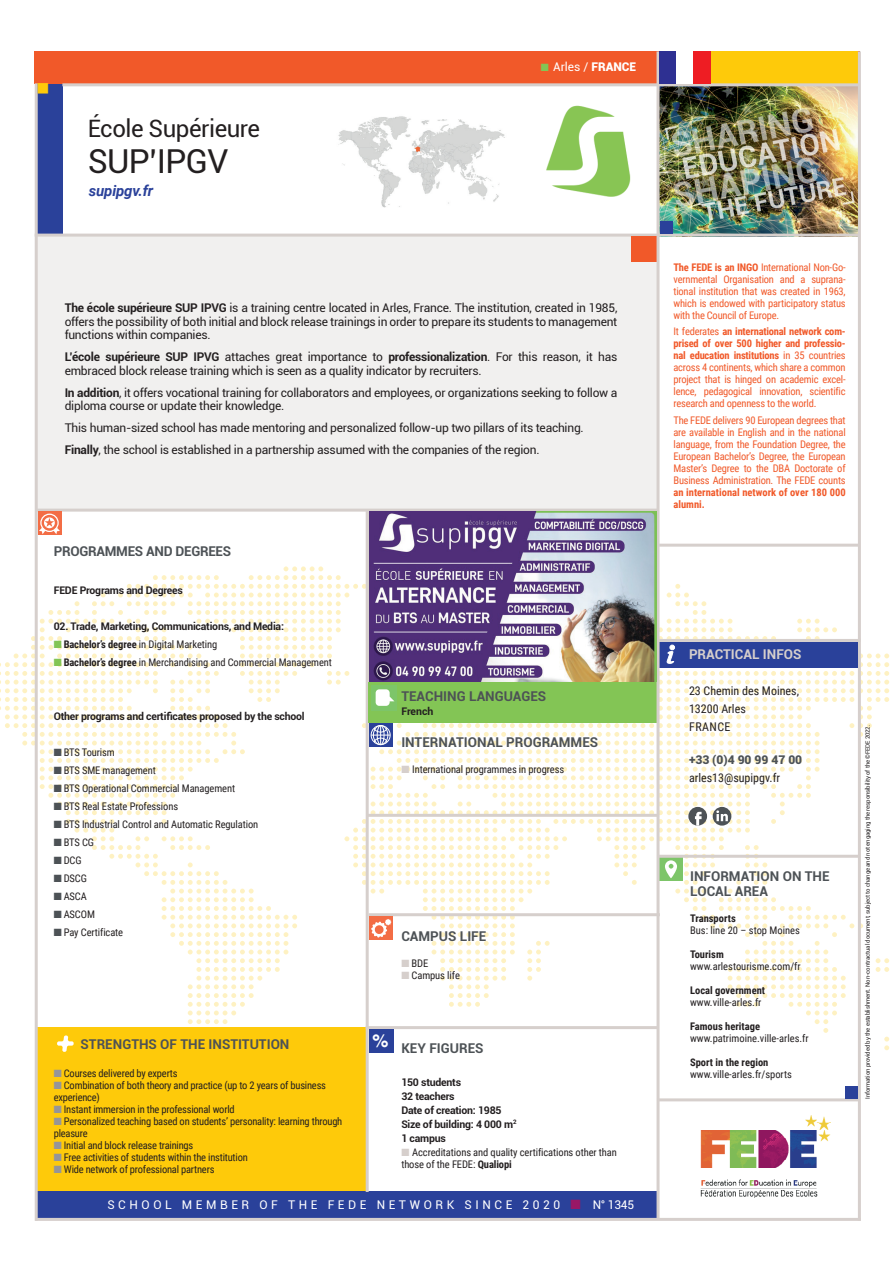
<style>
.page{position:relative;width:893px;height:1263px;background:#fff}
.page>*{position:absolute;margin:0;border:0;box-sizing:border-box;transform-origin:0 0}
.t1{font:33px "Roboto";letter-spacing:-.02em;color:#231f20}
.t2{font:24px "Roboto";letter-spacing:-.02em;color:#231f20}
.t3{font:700 18px "Helvetica";color:#fff}
.t4{font:italic 700 15px "Roboto";letter-spacing:-.01em;color:#2a419a}
.t5{font:15px "Zapf Dingbats ITC";color:#feca0a}
.t6{font:700 13.5px/15px "Roboto";color:#4d5256}
.t7{font:700 13.5px "Roboto";letter-spacing:-.02em;color:#4d5256}
.t8{font:700 13.5px "Roboto";color:#d6cfcc}
.t9{font:12px/13.5px "Roboto";letter-spacing:-.02em;color:#231f20}
.t10{font:12px "Roboto";letter-spacing:.3em;color:#fff}
.t11{font:12px/18px "Roboto Condensed";color:#231f20}
.t12{font:900 12px "Roboto";color:#4d5256}
.t13{font:10.5px/12px "Roboto Condensed";letter-spacing:-.01em;color:#231f20}
.t14{font:10.5px/12px "Roboto Condensed";letter-spacing:-.02em;color:#f15929;text-align:justify}
.t15{font:700 10.5px/14.1px "Roboto";letter-spacing:-.02em;color:#231f20}
.t16{font:700 10.5px "Roboto Condensed";color:#231f20}
.t17{font:700 10.5px/12px "Roboto Condensed";color:#f15929}
.t18{font:6px "Roboto";letter-spacing:-.02em;color:#231f20}
.s1{color:#83c555}
.s2{font-weight:900}
.s3{font-weight:700}
.s4{color:#d6cfcc}
.s5{color:#4d5256}
.s6{color:#959598}
.s7{color:#991766}
</style>
<div class="page">
<img style="left:700px;top:1116px;width:131px;height:81px">
<div style="left:35px;top:51px;width:27px;height:183px;background:#2a419a"></div>
<div style="left:35px;top:51px;width:825px;height:33px;background:#f15929"></div>
<div style="left:659px;top:51px;width:199px;height:33px;background:#feca0a"></div>
<div style="left:36px;top:1027px;width:332px;height:190px;background:#feca0a"></div>
<img style="left:659px;top:86px;width:199px;height:148px">
<div style="left:37px;top:1192px;width:620px;height:26px;background:#2a419a"></div>
<div style="left:36px;top:236px;width:623px;height:275px;background:#f1f0ef"></div>
<hr style="left:35px;top:83px;width:3px;height:1138px;background:#d6cfcc">
<hr style="left:366px;top:510px;width:3px;height:682px;background:#d6cfcc">
<hr style="left:35px;top:1218px;width:826px;height:3px;background:#d6cfcc">
<hr style="left:35px;top:234px;width:825px;height:3px;background:#d6cfcc">
<hr style="left:37px;top:509px;width:621px;height:3px;background:#d6cfcc">
<hr style="left:858px;top:51px;width:3px;height:1169px;background:#d6cfcc">
<svg style="left:38px;top:512px;width:24px;height:23px"></svg>
<div style="left:40px;top:514px;width:19px;height:18px;border:1px solid #fff;border-radius:50%"></div>
<svg style="left:39px;top:517px;width:21px;height:17px"></svg>
<hr style="left:657px;top:1098px;width:202px;height:3px;background:#d6cfcc">
<div style="left:845px;top:1086px;width:13px;height:12px;background:#2a419a"></div>
<div style="left:660px;top:221px;width:12px;height:13px;background:#2a419a"></div>
<div style="left:631px;top:237px;width:26px;height:25px;background:#f15929"></div>
<hr style="left:659px;top:544px;width:200px;height:3px;background:#d6cfcc">
<hr style="left:656px;top:51px;width:3px;height:1168px;background:#d6cfcc">
<hr style="left:62px;top:83px;width:798px;height:3px;background:#d6cfcc">
<div style="left:659px;top:51px;width:17px;height:32px;background:#2e3092"></div>
<div style="left:676px;top:51px;width:17px;height:32px;background:#fff"></div>
<div style="left:693px;top:51px;width:17px;height:32px;background:#ee1d23"></div>
<img style="left:370px;top:512px;width:286px;height:54px">
<svg style="left:0;top:566px;width:889px;height:519px"></svg>
<img style="left:338px;top:116px;width:167px;height:92px">
<img style="left:546px;top:105px;width:85px;height:92px">
<h3 class="t5" style="left:36px;top:94px;width:13px;rotate:-90deg">■</h3>
<h2 class="t2" style="left:88px;top:111px;width:174px">École Supérieure</h2>
<h1 class="t1" style="left:88px;top:138px;width:142px">SUP’IPGV</h1>
<h3 class="t4" style="left:89px;top:180px;width:66px">supipgv.fr</h3>
<p class="t10" style="left:541px;top:58px;width:97px"><span class="s1">■</span> Arles / <span class="s2">FRANCE</span></p>
<p class="t9" style="left:65px;top:301px;width:554px;text-align:justify"><span class="s3">The école supérieure SUP IPVG</span> is a training centre located in Arles, France. The institution, created in 1985, offers the possibility of both initial and block release trainings in order to prepare its students to management functions within companies.</p>
<p class="t9" style="left:65px;top:350px;width:554px"><span class="s3">L’école supérieure SUP IPVG</span> attaches great importance to <span class="s3">professionalization</span>. For this reason, it has embraced block release training which is seen as a quality indicator by recruiters.</p>
<p class="t9" style="left:65px;top:385px;width:554px"><span class="s3">In addition</span>, it offers vocational training for collaborators and employees, or organizations seeking to follow a diploma course or update their knowledge.</p>
<p class="t9" style="left:65px;top:417px;width:521px;line-height:22px">This human-sized school has made mentoring and personalized follow-up two pillars of its teaching.<br><span class="s3">Finally</span>, the school is established in a partnership assumed with the companies of the region.</p>
<p class="t7" style="left:54px;top:541px;width:179px">PROGRAMMES AND DEGREES</p>
<p class="t15" style="left:54px;top:582px;width:131px">FEDE Programs and Degrees</p>
<p class="t15" style="left:54px;top:618px;width:232px">02. Trade, Marketing, Communications, and Media:</p>
<p class="t13" style="left:54px;top:637px;width:165px"><span class="s1">■</span> <span class="s3">Bachelor’s degree</span> in Digital Marketing</p>
<p class="t13" style="left:54px;top:655px;width:280px"><span class="s1">■</span> <span class="s3">Bachelor’s degree</span> in Merchandising and Commercial Management</p>
<p class="t6" style="left:401px;top:688px;width:146px">TEACHING LANGUAGES</p>
<p class="t15" style="left:401px;top:704px;width:34px">French</p>
<p class="t6" style="left:401px;top:734px;width:198px">INTERNATIONAL PROGRAMMES</p>
<p class="t13" style="left:401px;top:762px;width:164px"><span class="s4">■</span> International programmes in progress</p>
<p class="t15" style="left:54px;top:708px;width:253px">Other programs and certificates proposed by the school</p>
<p class="t13" style="left:54px;top:745px;width:63px"><span class="s5">■</span> BTS Tourism</p>
<p class="t13" style="left:54px;top:763px;width:104px"><span class="s5">■</span> BTS SME management</p>
<p class="t13" style="left:54px;top:781px;width:183px"><span class="s5">■</span> BTS Operational Commercial Management</p>
<p class="t13" style="left:54px;top:799px;width:126px"><span class="s5">■</span> BTS Real Estate Professions</p>
<p class="t13" style="left:54px;top:817px;width:206px"><span class="s5">■</span> BTS Industrial Control and Automatic Regulation</p>
<p class="t13" style="left:54px;top:835px;width:42px"><span class="s5">■</span> BTS CG</p>
<p class="t13" style="left:54px;top:853px;width:29px"><span class="s5">■</span> DCG</p>
<p class="t13" style="left:54px;top:871px;width:35px"><span class="s5">■</span> DSCG</p>
<p class="t13" style="left:54px;top:889px;width:35px"><span class="s5">■</span> ASCA</p>
<p class="t13" style="left:54px;top:907px;width:43px"><span class="s5">■</span> ASCOM</p>
<p class="t13" style="left:54px;top:925px;width:71px"><span class="s5">■</span> Pay Certificate</p>
<p class="t6" style="left:401px;top:928px;width:86px">CAMPUS LIFE</p>
<p class="t13" style="left:401px;top:956px;width:29px"><span class="s4">■</span> BDE</p>
<p class="t13" style="left:401px;top:968px;width:60px"><span class="s4">■</span> Campus life</p>
<p class="t6" style="left:81px;top:1036px;width:210px">STRENGTHS OF THE INSTITUTION</p>
<p class="t13" style="left:54px;top:1067px;width:125px"><span class="s6">■</span> Courses delivered by experts</p>
<p class="t13" style="left:54px;top:1079px;width:274px"><span class="s6">■</span> Combination of both theory and practice (up to 2 years of business experience)</p>
<p class="t13" style="left:54px;top:1103px;width:183px"><span class="s6">■</span> Instant immersion in the professional world</p>
<p class="t13" style="left:54px;top:1115px;width:290px"><span class="s6">■</span> Personalized teaching based on students’ personality: learning through pleasure</p>
<p class="t13" style="left:54px;top:1139px;width:141px"><span class="s6">■</span> Initial and block release trainings</p>
<p class="t13" style="left:54px;top:1151px;width:196px"><span class="s6">■</span> Free activities of students within the institution</p>
<p class="t13" style="left:54px;top:1163px;width:162px"><span class="s6">■</span> Wide network of professional partners</p>
<h3 class="t3" style="left:372px;top:1029px;width:18px">%</h3>
<p class="t6" style="left:401px;top:1040px;width:84px">KEY FIGURES</p>
<p class="t15" style="left:401px;top:1074px;width:117px">150 students<br>32 teachers<br>Date of creation: 1985<br>Size of building: 4 000 m<sup>2<br></sup>1 campus</p>
<p class="t13" style="left:401px;top:1146px;width:217px"><span class="s4">■</span> Accreditations and quality certifications other than those of the FEDE: <span class="s3">Qualiopi</span></p>
<p class="t10" style="left:107px;top:1196px;width:528px">SCHOOL MEMBER OF THE FEDE NETWORK SINCE 2020 <span class="s7">■</span> N° 1345</p>
<p class="t14" style="left:673px;top:260px;width:174px"><span class="s3">The FEDE is an INGO</span> International Non-Go&shy;vernmental Organisation and a suprana&shy;tional institution that was created in 1963, which is endowed with participatory status with the Council of Europe.</p>
<p class="t14" style="left:673px;top:325px;width:174px">It federates <span class="s3">an international network com&shy;prised of over 500 higher and professio&shy;nal education institutions</span> in 35 countries across 4 continents, which share a common project that is hinged on academic excel&shy;lence, pedagogical innovation, scientific research and openness to the world.</p>
<p class="t14" style="left:673px;top:413px;width:174px">The FEDE delivers 90 European degrees that are available in English and in the national language, from the Foundation Degree, the European Bachelor’s Degree, the European Master’s Degree to the DBA Doctorate of Business Administration. The FEDE counts</p>
<p class="t17" style="left:673px;top:485px;width:174px">an international network of over 180 000 alumni.</p>
<p class="t8" style="left:689px;top:645px;width:114px">PRACTICAL INFOS</p>
<p class="t11" style="left:689px;top:681px;width:112px">23 Chemin des Moines,<br>13200 Arles<br>FRANCE</p>
<p class="t12" style="left:689px;top:751px;width:115px">+33 (0)4 90 99 47 00</p>
<p class="t11" style="left:689px;top:768px;width:93px">arles13@supipgv.fr</p>
<p class="t6" style="left:690px;top:868px;width:141px">INFORMATION ON THE<br>LOCAL AREA</p>
<p class="t16" style="left:690px;top:911px;width:47px">Transports</p>
<p class="t13" style="left:690px;top:924px;width:111px">Bus: line 20 – stop Moines</p>
<p class="t16" style="left:690px;top:947px;width:35px">Tourism</p>
<p class="t13" style="left:690px;top:960px;width:112px">www.arlestourisme.com/fr</p>
<p class="t16" style="left:690px;top:983px;width:77px">Local government</p>
<p class="t13" style="left:690px;top:996px;width:73px">www.ville-arles.fr</p>
<p class="t16" style="left:690px;top:1019px;width:71px">Famous heritage</p>
<p class="t13" style="left:690px;top:1032px;width:120px">www.patrimoine.ville-arles.fr</p>
<p class="t16" style="left:690px;top:1055px;width:80px">Sport in the region</p>
<p class="t13" style="left:690px;top:1068px;width:103px">www.ville-arles.fr/sports</p>
<p class="t18" style="left:863px;top:1099px;width:376px;rotate:-90deg">Information provided by the establishment. Non-contractual document, subject to change and not engaging the responsibility of the ©FEDE 2022.</p>
</div>
